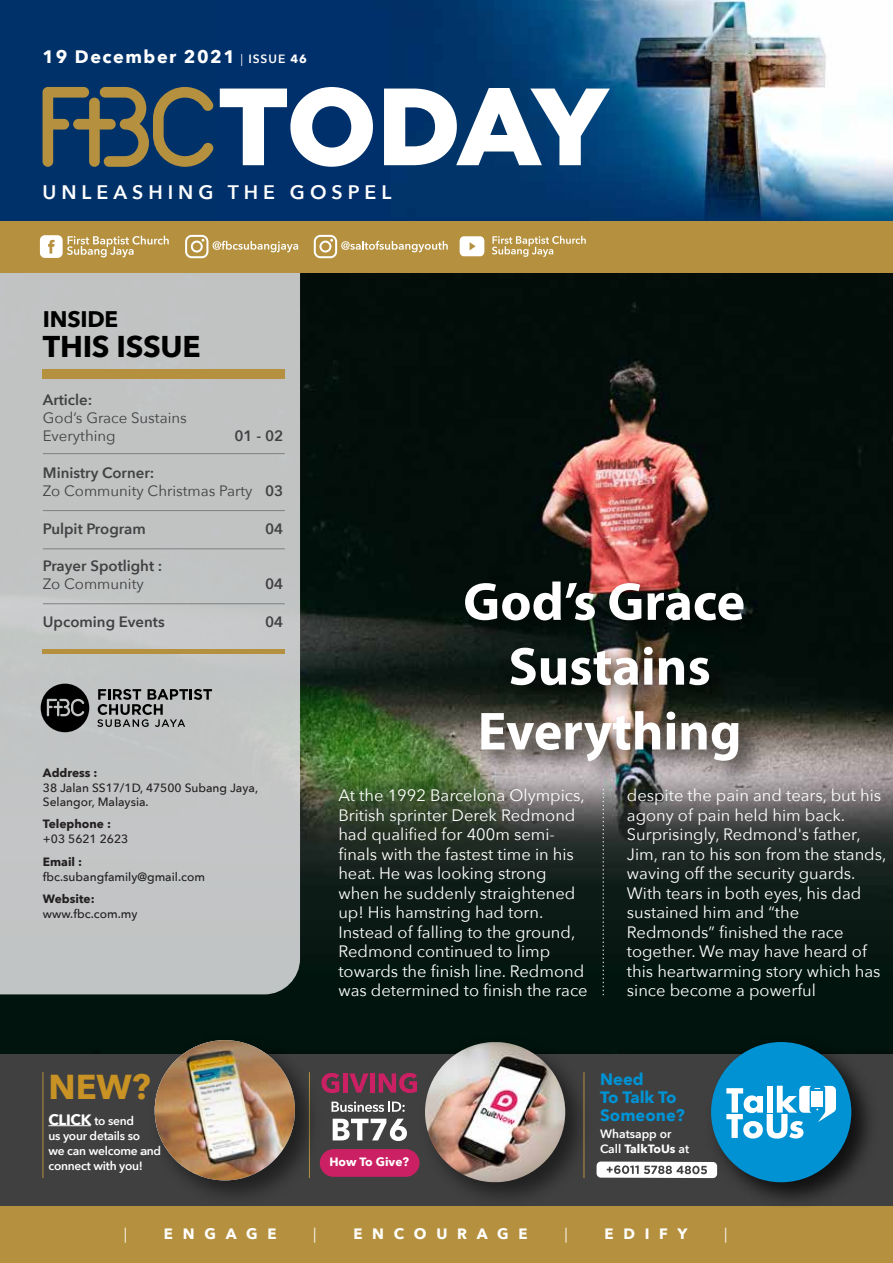
<style>
.page{position:relative;width:893px;height:1263px;background:#fff}
.page>*{position:absolute;margin:0;border:0;box-sizing:border-box;transform-origin:0 0}
.t1{font:700 54px/64.8px "Myriad Pro";color:#fff;text-align:center}
.t2{font:700 34.5px "Avenir Next";color:#c89224}
.t3{font:700 30px "Avenir Next";letter-spacing:-.01em;color:#000}
.t4{font:700 22.5px "Avenir Next";letter-spacing:-.01em;color:#000}
.t5{font:600 19.5px "Avenir Next";letter-spacing:.255em;color:#fff}
.t6{font:700 18px "Avenir Next";letter-spacing:.085em;color:#fff}
.t7{font:16.5px/19.5px "Avenir Next";color:#fff}
.t8{font:700 16.5px/18px "Avenir Next";color:#0093d4}
.t9{font:15px/18px "Avenir Next";color:#414042}
.t10{font:600 15px "Avenir Next";color:#414042}
.t11{font:700 15px "Avenir Next";letter-spacing:.65em;color:#fff}
.t12{font:15px "Avenir Next";color:#fff}
.t13{font:500 12px/13.5px "Avenir Next";color:#231f20}
.t14{font:600 12px/15px "Avenir Next";letter-spacing:-.02em;color:#fff}
.t15{font:700 12px "Avenir Next";color:#231f20}
.t16{font:600 12px/15px "Avenir Next";color:#fff}
.t17{font:700 12px "Avenir Next";color:#fff}
.s1{font-weight:400;font-size:12px}
.s2{font-weight:600;font-size:12px}
.s3{font-size:12px}
.s4{font-weight:600}
.s5{font-weight:700;font-size:15px}
.s6{font-weight:700}
</style>
<div class="page">
<img style="left:0;top:272px;width:893px;height:782px">
<div style="left:0;top:272px;width:300px;height:722px;background:#c1c4c4"></div>
<div style="left:0;top:1054px;width:893px;height:153px;background:#404041"></div>
<div style="left:0;top:0;width:893px;height:222px;background:#003269"></div>
<img style="left:219px;top:0;width:674px;height:221px">
<div style="left:0;top:221px;width:893px;height:51px;background:#b5913f"></div>
<div style="left:0;top:1207px;width:893px;height:56px;background:#b5913f"></div>
<svg style="left:43px;top:87px;width:170px;height:80px"></svg>
<svg style="left:220px;top:87px;width:153px;height:80px"></svg>
<svg style="left:384px;top:88px;width:226px;height:77px"></svg>
<div style="left:43px;top:370px;width:242px;height:9px;background:#b5913f"></div>
<div style="left:43px;top:649px;width:242px;height:5px;background:#b5913f"></div>
<hr style="left:48px;top:1125px;width:43px;height:1px;background:#fff">
<svg style="left:328px;top:1073px;width:11px;height:20px"></svg>
<div style="left:343px;top:1073px;width:5px;height:19px;background:#cb2064"></div>
<svg style="left:349px;top:1073px;width:20px;height:19px"></svg>
<div style="left:370px;top:1073px;width:5px;height:19px;background:#cb2064"></div>
<svg style="left:379px;top:1073px;width:33px;height:20px"></svg>
<svg style="left:332px;top:1101px;width:73px;height:11px"></svg>
<svg style="left:333px;top:1119px;width:74px;height:22px"></svg>
<img style="left:412px;top:1029px;width:186px;height:178px">
<img style="left:425px;top:1042px;width:140px;height:140px;border-radius:68px">
<hr style="left:43px;top:1072px;width:1px;height:106px;background:#b5913f">
<hr style="left:584px;top:1072px;width:1px;height:106px;background:#b5913f">
<div style="left:320px;top:1149px;width:99px;height:28px;background:#cb2064;border-radius:14px"></div>
<svg style="left:597px;top:1161px;width:102px;height:17px;background:#cecece"></svg>
<img style="left:699px;top:1029px;width:186px;height:178px">
<div style="left:711px;top:1042px;width:140px;height:140px;background:#0092d3;border-radius:50%"></div>
<svg style="left:726px;top:1086px;width:110px;height:52px"></svg>
<img style="left:142px;top:1028px;width:186px;height:179px">
<img style="left:155px;top:1040px;width:140px;height:140px">
<svg style="left:603px;top:796px;width:1px;height:200px"></svg>
<svg style="left:40px;top:235px;width:129px;height:23px"></svg>
<svg style="left:185px;top:235px;width:113px;height:23px"></svg>
<svg style="left:314px;top:235px;width:134px;height:23px"></svg>
<svg style="left:492px;top:236px;width:94px;height:21px"></svg>
<svg style="left:460px;top:236px;width:24px;height:20px"></svg>
<svg style="left:97px;top:689px;width:115px;height:38px;background:#8f9191"></svg>
<svg style="left:41px;top:684px;width:48px;height:48px;background:#3d3e3e"></svg>
<hr style="left:43px;top:453px;width:242px;height:1px;background:#808080">
<hr style="left:43px;top:548px;width:242px;height:1px;background:#808080">
<hr style="left:43px;top:603px;width:242px;height:1px;background:#808080">
<hr style="left:43px;top:510px;width:242px;height:1px;background:#808080">
<img style="left:450px;top:562px;width:340px;height:234px">
<p class="t6" style="left:43px;top:41px;width:266px">19 December 2021 <span class="s1">|</span> <span class="s2">ISSUE</span> <span class="s3">46</span></p>
<p class="t5" style="left:43px;top:175px;width:350px">UNLEASHING THE GOSPEL</p>
<h3 class="t4" style="left:43px;top:300px;width:77px">INSIDE</h3>
<h3 class="t3" style="left:43px;top:320px;width:159px">THIS ISSUE</h3>
<p class="t10" style="left:43px;top:387px;width:51px">Article:</p>
<p class="t9" style="left:43px;top:408px;width:145px">God’s Grace Sustains<br>Everything</p>
<p class="t10" style="left:234px;top:423px;width:50px">01 - 02</p>
<p class="t9" style="left:43px;top:464px;width:242px"><span class="s4">Ministry Corner:<br></span>Zo Community Christmas Party <span class="s4">03</span></p>
<p class="t10" style="left:43px;top:516px;width:104px">Pulpit Program</p>
<p class="t10" style="left:265px;top:516px;width:20px">04</p>
<p class="t10" style="left:43px;top:553px;width:121px">Prayer Spotlight :</p>
<p class="t9" style="left:43px;top:575px;width:102px">Zo Community</p>
<p class="t10" style="left:265px;top:571px;width:20px">04</p>
<p class="t10" style="left:43px;top:609px;width:123px">Upcoming Events</p>
<p class="t10" style="left:265px;top:609px;width:20px">04</p>
<h1 class="t1" style="left:463px;top:567px;width:283px">God’s Grace<br>Sustains<br>Everything</h1>
<p class="t15" style="left:43px;top:762px;width:56px">Address :</p>
<p class="t13" style="left:43px;top:781px;width:217px">38 Jalan SS17/1D, 47500 Subang Jaya,<br>Selangor, Malaysia.</p>
<p class="t15" style="left:43px;top:813px;width:70px">Telephone :</p>
<p class="t13" style="left:43px;top:832px;width:87px">+03 5621 2623</p>
<p class="t15" style="left:43px;top:851px;width:41px">Email :</p>
<p class="t13" style="left:43px;top:869px;width:164px">fbc.subangfamily@gmail.com</p>
<p class="t15" style="left:43px;top:888px;width:53px">Website:</p>
<p class="t13" style="left:43px;top:907px;width:96px">www.fbc.com.my</p>
<h2 class="t2" style="left:48px;top:1057px;width:104px">NEW?</h2>
<p class="t14" style="left:48px;top:1112px;width:114px"><span class="s5">CLICK</span> to send<br>us your details so<br>we can welcome and connect with you!</p>
<p class="t7" style="left:338px;top:785px;width:251px">At the 1992 Barcelona Olympics,<br>British sprinter Derek Redmond had qualified for 400m semi&shy;finals with the fastest time in his heat. He was looking strong when he suddenly straightened up! His hamstring had torn.<br>Instead of falling to the ground,<br>Redmond continued to limp towards the finish line. Redmond was determined to finish the race</p>
<p class="t7" style="left:627px;top:785px;width:261px">despite the pain and tears, but his agony of pain held him back.<br>Surprisingly, Redmond's father,<br>Jim, ran to his son from the stands, waving off the security guards.<br>With tears in both eyes, his dad sustained him and “the<br>Redmonds” finished the race together. We may have heard of this heartwarming story which has since become a powerful</p>
<p class="t17" style="left:329px;top:1151px;width:81px">How To Give?</p>
<p class="t8" style="left:600px;top:1070px;width:86px">Need<br>To Talk To<br>Someone?</p>
<p class="t16" style="left:600px;top:1126px;width:90px">Whatsapp or<br>Call <span class="s6">TalkToUs</span> at</p>
<p class="t12" style="left:124px;top:1221px;width:5px">|</p>
<p class="t11" style="left:164px;top:1221px;width:114px">ENGAGE</p>
<p class="t12" style="left:313px;top:1221px;width:5px">|</p>
<p class="t11" style="left:353px;top:1221px;width:176px">ENCOURAGE</p>
<p class="t12" style="left:564px;top:1221px;width:5px">|</p>
<p class="t11" style="left:604px;top:1221px;width:85px">EDIFY</p>
<p class="t12" style="left:724px;top:1221px;width:5px">|</p>
</div>
